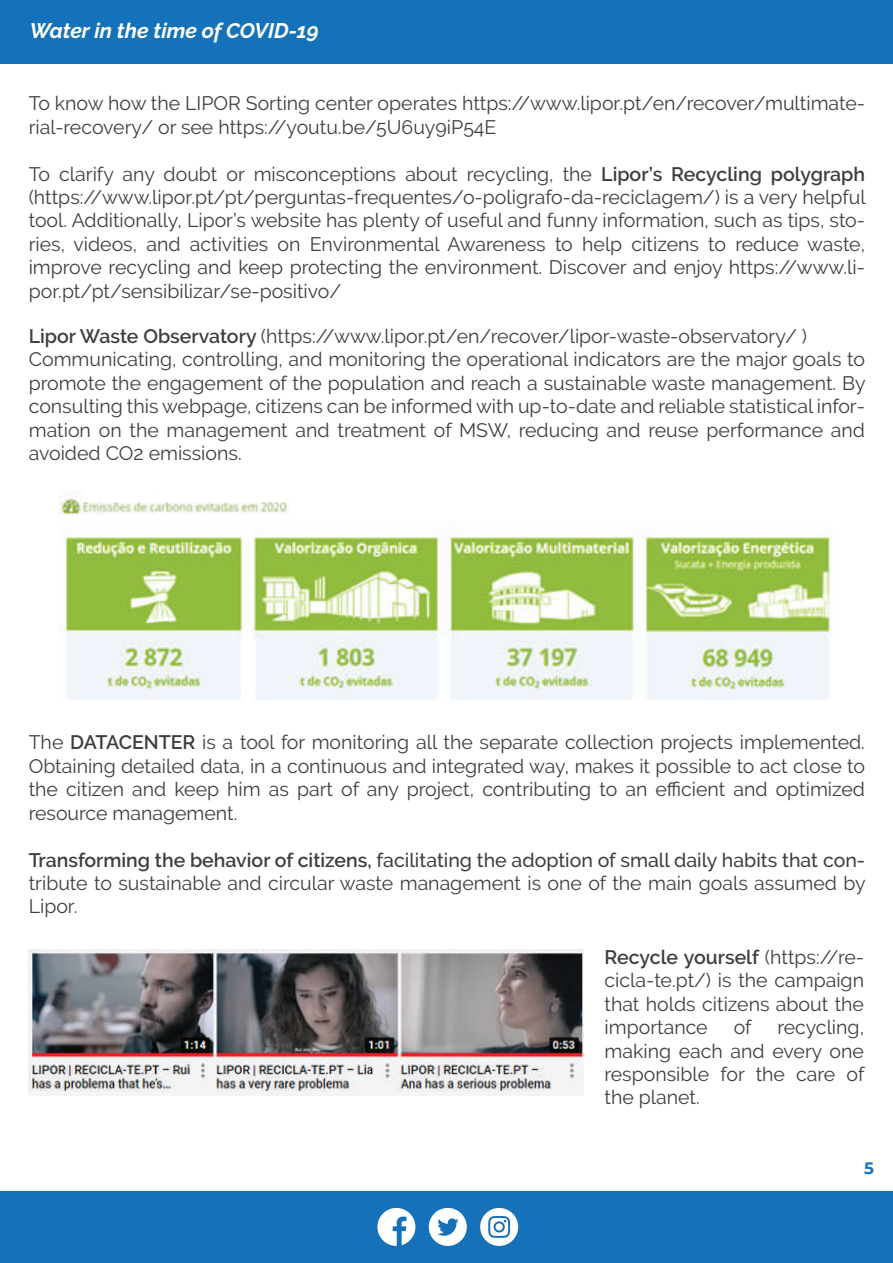
<style>
.page{position:relative;width:893px;height:1263px;background:#fff}
.page>*{position:absolute;margin:0;border:0;box-sizing:border-box;transform-origin:0 0}
.t1{font:italic 700 21px "Raleway";color:#fff}
.t2{font:19.5px/23.4px "Raleway";color:#3e3e3f;text-align:justify}
.t3{font:700 16.5px "Montserrat";color:#1672ba}
.s1{font-weight:600}
.s2{font-weight:500}
</style>
<div class="page">
<div style="left:0;top:1191px;width:893px;height:72px;background:#1571b9"></div>
<div style="left:0;top:0;width:893px;height:63px;background:#1472ba"></div>
<svg style="left:377px;top:1208px;width:38px;height:38px"></svg>
<svg style="left:429px;top:1208px;width:38px;height:38px"></svg>
<svg style="left:480px;top:1208px;width:38px;height:38px"></svg>
<img style="left:60px;top:492px;width:772px;height:208px">
<img style="left:28px;top:949px;width:555px;height:146px">
<p class="t1" style="left:30px;top:18px;width:290px">Water in the time of COVID-19</p>
<p class="t2" style="left:29px;top:92px;width:838px">To know how the LIPOR Sorting center operates https://www.lipor.pt/en/recover/multimate&shy;rial-recovery/ or see https://youtu.be/5U6uy9iP54E</p>
<p class="t2" style="left:29px;top:162px;width:838px">To clarify any doubt or misconceptions about recycling, the <span class="s1">Lipor’s Recycling polygraph </span>(https://www.lipor.pt/pt/perguntas-frequentes/o-poligrafo-da-reciclagem/) is a very helpful tool. Additionally, Lipor’s website has plenty of useful and funny information, such as tips, sto&shy;ries, videos, and activities on Environmental Awareness to help citizens to reduce waste, improve recycling and keep protecting the environment. Discover and enjoy https://www.li&shy;por.pt/pt/sensibilizar/se-positivo/</p>
<p class="t2" style="left:29px;top:324px;width:838px;text-align:left"><span class="s1">Lipor Waste Observatory</span> (https://www.lipor.pt/en/recover/lipor-waste-observatory/ )<br>Communicating, controlling, and monitoring the operational indicators are the major goals to promote the engagement of the population and reach a sustainable waste management. By consulting this webpage, citizens can be informed with up-to-date and reliable statistical infor&shy;mation on the management and treatment of MSW, reducing and reuse performance and avoided CO2 emissions.</p>
<p class="t2" style="left:29px;top:731px;width:838px">The <span class="s1">DATACENTER</span> is a tool for monitoring all the separate collection projects implemented.<br>Obtaining detailed data, in a continuous and integrated way, makes it possible to act close to the citizen and keep him as part of any project, contributing to an efficient and optimized resource management.</p>
<p class="t2" style="left:29px;top:848px;width:838px"><span class="s1">Transforming the behavior of citizens,</span> <span class="s2">facilitating the adoption of small daily habits that con&shy;</span>tribute to sustainable and circular waste management is one of the main goals assumed by Lipor.</p>
<p class="t2" style="left:604px;top:945px;width:261px"><span class="s1">Recycle yourself</span> (https://re&shy;cicla-te.pt/) is the campaign that holds citizens about the importance</p>
<p class="t2" style="left:734px;top:1015px;width:19px">of</p>
<p class="t2" style="left:604px;top:1015px;width:261px;text-indent:173px">recycling, making each and every one responsible for the care of the planet.</p>
<p class="t3" style="left:864px;top:1156px;width:11px">5</p>
</div>
